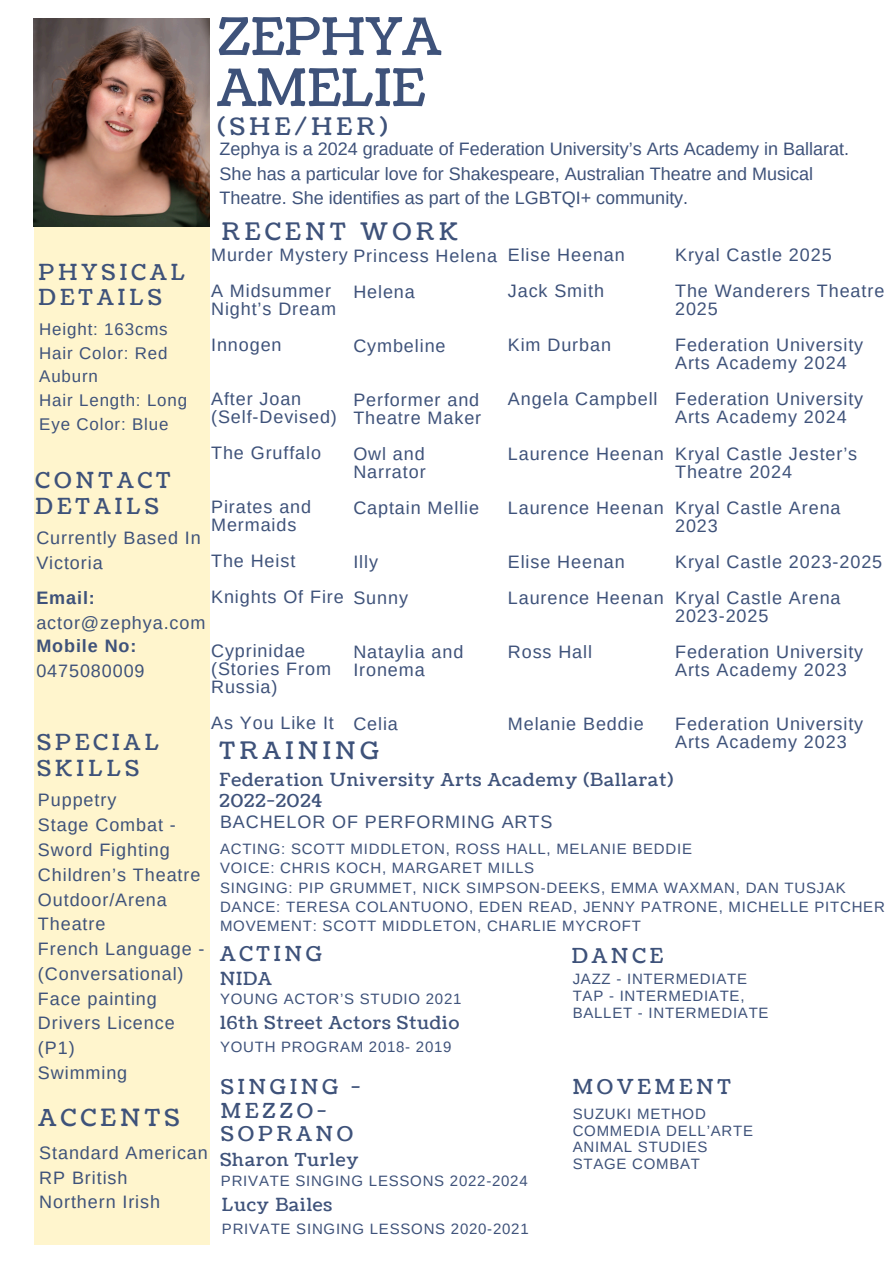
<style>
.page{position:relative;width:894px;height:1264px;background:#fff}
.page>*{position:absolute;margin:0;border:0;box-sizing:border-box;transform-origin:0 0}
.t1{font:51.6px/51px "Coustard";color:#3e527a}
.t2{font:24px "Coustard";letter-spacing:.19em;color:#3e527a}
.t3{font:23.7px "Coustard";letter-spacing:.19em;color:#3e527a}
.t4{font:22.05px/25.8px "Coustard";letter-spacing:.19em;color:#3e527a}
.t5{font:20.55px/23.7px "Coustard";letter-spacing:.19em;color:#3e527a}
.t6{font:18px/18px "Arimo";letter-spacing:.05em;color:#3e527a}
.t7{font:18px/24.8px "Arimo";color:#3e527a}
.t8{font:18px/21.3px "Coustard";letter-spacing:.05em;color:#3e527a}
.t9{font:16.95px/23.7px "Arimo";letter-spacing:.05em;color:#3e527a}
.t10{font:15px "Arimo";letter-spacing:.05em;color:#3e527a}
.s1{font-weight:700}
</style>
<div class="page">
<div style="left:34px;top:18px;width:175px;height:1227px;background:#fff5cd"></div>
<img style="left:34px;top:18px;width:175px;height:209px">
<h1 class="t1" style="left:217px;top:13px;width:225px">ZEPHYA<br>AMELIE</h1>
<h4 class="t2" style="left:217px;top:110px;width:171px">(SHE/HER)</h4>
<p class="t7" style="left:219px;top:136px;width:630px">Zephya is a 2024 graduate of Federation University’s Arts Academy in Ballarat.<br>She has a particular love for Shakespeare, Australian Theatre and Musical<br>Theatre. She identifies as part of the LGBTQI+ community.</p>
<h2 class="t2" style="left:222px;top:215px;width:237px">RECENT WORK</h2>
<h5 class="t6" style="left:211px;top:246px;width:287px">Murder Mystery Princess Helena</h5>
<p class="t6" style="left:211px;top:282px;width:126px">A Midsummer<br>Night’s Dream</p>
<h5 class="t6" style="left:211px;top:336px;width:72px">Innogen</h5>
<p class="t6" style="left:211px;top:390px;width:127px">After Joan (Self-Devised)</p>
<p class="t6" style="left:211px;top:444px;width:111px">The Gruffalo</p>
<p class="t6" style="left:507px;top:246px;width:118px">Elise Heenan</p>
<p class="t6" style="left:507px;top:282px;width:98px">Jack Smith</p>
<h5 class="t6" style="left:675px;top:246px;width:158px">Kryal Castle 2025</h5>
<h5 class="t6" style="left:675px;top:282px;width:211px">The Wanderers Theatre<br>2025</h5>
<h5 class="t6" style="left:675px;top:336px;width:190px">Federation University<br>Arts Academy 2024</h5>
<h5 class="t6" style="left:675px;top:390px;width:190px">Federation University<br>Arts Academy 2024</h5>
<h5 class="t6" style="left:675px;top:444px;width:184px">Kryal Castle Jester’s<br>Theatre 2024</h5>
<h5 class="t6" style="left:675px;top:498px;width:167px">Kryal Castle Arena<br>2023</h5>
<h5 class="t6" style="left:675px;top:552px;width:209px">Kryal Castle 2023-2025</h5>
<h5 class="t6" style="left:675px;top:588px;width:167px">Kryal Castle Arena<br>2023-2025</h5>
<h5 class="t6" style="left:675px;top:642px;width:190px">Federation University<br>Arts Academy 2023</h5>
<h5 class="t6" style="left:675px;top:714px;width:190px">Federation University</h5>
<h2 class="t6" style="left:675px;top:732px;width:173px">Arts Academy 2023</h2>
<p class="t4" style="left:38px;top:259px;width:148px">PHYSICAL<br>DETAILS</p>
<p class="t9" style="left:39px;top:317px;width:149px">Height: 163cms<br>Hair Color: Red<br>Auburn<br>Hair Length: Long<br>Eye Color: Blue</p>
<h2 class="t4" style="left:36px;top:467px;width:136px">CONTACT<br>DETAILS</h2>
<h5 class="t6" style="left:36px;top:525px;width:166px;line-height:24.8px">Currently Based In<br>Victoria</h5>
<h2 class="t6" style="left:36px;top:585px;width:171px;line-height:24.3px"><span class="s1">Email: </span>actor@zephya.com<br><span class="s1">Mobile No:<br></span>0475080009</h2>
<h5 class="t6" style="left:353px;top:282px;width:63px">Helena</h5>
<p class="t6" style="left:507px;top:336px;width:105px">Kim Durban</p>
<h5 class="t6" style="left:353px;top:336px;width:94px">Cymbeline</h5>
<h5 class="t6" style="left:353px;top:390px;width:129px">Performer and<br>Theatre Maker</h5>
<h5 class="t6" style="left:353px;top:444px;width:74px">Owl and<br>Narrator</h5>
<h5 class="t6" style="left:353px;top:498px;width:127px">Captain Mellie</h5>
<h5 class="t6" style="left:353px;top:552px;width:26px">Illy</h5>
<h5 class="t6" style="left:353px;top:588px;width:56px">Sunny</h5>
<h5 class="t6" style="left:353px;top:642px;width:111px">Nataylia and<br>Ironema</h5>
<p class="t6" style="left:507px;top:390px;width:151px">Angela Campbell</p>
<p class="t6" style="left:507px;top:444px;width:157px">Laurence Heenan</p>
<h5 class="t6" style="left:211px;top:498px;width:102px">Pirates and<br>Mermaids</h5>
<p class="t6" style="left:211px;top:552px;width:86px">The Heist</p>
<p class="t6" style="left:211px;top:588px;width:134px">Knights Of Fire</p>
<p class="t6" style="left:211px;top:642px;width:121px">Cyprinidae (Stories From<br>Russia)</p>
<h5 class="t6" style="left:211px;top:714px;width:124px">As You Like It</h5>
<h3 class="t6" style="left:507px;top:498px;width:157px">Laurence Heenan</h3>
<h3 class="t6" style="left:507px;top:552px;width:118px">Elise Heenan</h3>
<h2 class="t6" style="left:507px;top:588px;width:157px">Laurence Heenan</h2>
<h5 class="t6" style="left:507px;top:642px;width:86px">Ross Hall</h5>
<p class="t6" style="left:507px;top:714px;width:137px">Melanie Beddie</p>
<h5 class="t6" style="left:353px;top:714px;width:46px">Celia</h5>
<h5 class="t4" style="left:37px;top:730px;width:123px">SPECIAL<br>SKILLS</h5>
<h5 class="t6" style="left:38px;top:787px;width:168px;line-height:24.8px">Puppetry<br>Stage Combat -<br>Sword Fighting<br>Children’s Theatre<br>Outdoor/Arena<br>Theatre<br>French Language - (Conversational)<br>Face painting<br>Drivers Licence (P1)<br>Swimming</h5>
<h2 class="t2" style="left:219px;top:734px;width:161px">TRAINING</h2>
<h5 class="t8" style="left:219px;top:769px;width:455px">Federation University Arts Academy (Ballarat)<br>2022-2024</h5>
<h5 class="t6" style="left:220px;top:813px;width:334px">BACHELOR OF PERFORMING ARTS</h5>
<p class="t10" style="left:220px;top:840px;width:473px">ACTING: SCOTT MIDDLETON, ROSS HALL, MELANIE BEDDIE</p>
<p class="t10" style="left:220px;top:859px;width:315px">VOICE: CHRIS KOCH, MARGARET MILLS</p>
<h3 class="t10" style="left:220px;top:879px;width:627px">SINGING: PIP GRUMMET, NICK SIMPSON-DEEKS, EMMA WAXMAN, DAN TUSJAK</h3>
<h3 class="t10" style="left:220px;top:898px;width:666px">DANCE: TERESA COLANTUONO, EDEN READ, JENNY PATRONE, MICHELLE PITCHER</h3>
<h4 class="t10" style="left:220px;top:917px;width:422px">MOVEMENT: SCOTT MIDDLETON, CHARLIE MYCROFT</h4>
<h5 class="t5" style="left:220px;top:942px;width:104px">ACTING</h5>
<h5 class="t5" style="left:571px;top:944px;width:93px">DANCE</h5>
<h5 class="t10" style="left:572px;top:970px;width:176px">JAZZ - INTERMEDIATE</h5>
<h2 class="t10" style="left:572px;top:987px;width:173px">TAP - INTERMEDIATE,</h2>
<h5 class="t10" style="left:572px;top:1003px;width:197px">BALLET - INTERMEDIATE</h5>
<h5 class="t8" style="left:220px;top:968px;width:53px">NIDA</h5>
<h5 class="t10" style="left:220px;top:990px;width:243px">YOUNG ACTOR’S STUDIO 2021</h5>
<h5 class="t8" style="left:220px;top:1012px;width:240px">16th Street Actors Studio</h5>
<h5 class="t10" style="left:220px;top:1038px;width:233px">YOUTH PROGRAM 2018- 2019</h5>
<h5 class="t5" style="left:221px;top:1075px;width:141px">SINGING -<br>MEZZO-<br>SOPRANO</h5>
<p class="t5" style="left:572px;top:1075px;width:159px">MOVEMENT</p>
<p class="t10" style="left:572px;top:1105px;width:135px">SUZUKI METHOD</p>
<h5 class="t10" style="left:572px;top:1121px;width:182px">COMMEDIA DELL’ARTE</h5>
<p class="t10" style="left:572px;top:1138px;width:136px">ANIMAL STUDIES</p>
<h5 class="t10" style="left:572px;top:1155px;width:129px">STAGE COMBAT</h5>
<p class="t3" style="left:38px;top:1101px;width:143px">ACCENTS</p>
<p class="t6" style="left:39px;top:1140px;width:170px;line-height:24.8px">Standard American<br>RP British<br>Northern Irish</p>
<h5 class="t8" style="left:220px;top:1149px;width:140px">Sharon Turley</h5>
<h5 class="t10" style="left:221px;top:1172px;width:308px">PRIVATE SINGING LESSONS 2022-2024</h5>
<h5 class="t8" style="left:222px;top:1194px;width:112px">Lucy Bailes</h5>
<h5 class="t10" style="left:222px;top:1220px;width:308px">PRIVATE SINGING LESSONS 2020-2021</h5>
</div>
